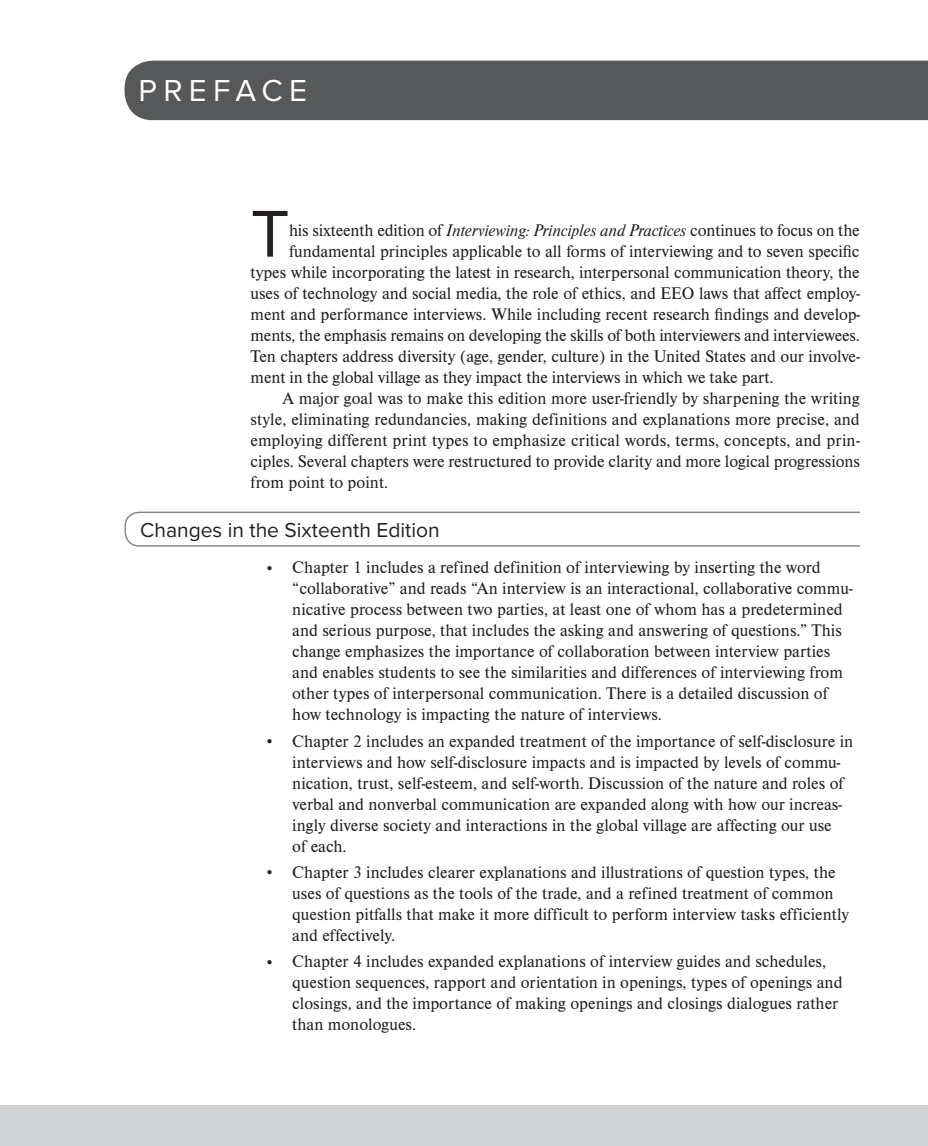
<style>
.page{position:relative;width:928px;height:1146px;background:#fff}
.page>*{position:absolute;margin:0;border:0;box-sizing:border-box;transform-origin:0 0}
.fprop_tx{font:68.6px "Proxima Nova";color:#231f20}
.fpr_tt{font:31.5px "Proxima Nova";letter-spacing:.2em;color:#fff}
.fpr_ha{font:21px "Proxima Nova";color:#231f20}
.fpr_tx{font:17.5px/21px "Nimbus Rom DOT";color:#231f20}
.fprop_tx-2{font:17.5px "Nimbus Rom DOT";letter-spacing:-.01em;color:#231f20}
.s1{font-style:italic}
</style>
<div class="page">
<div style="left:0;top:1105px;width:928px;height:41px;background:#d1d2d4"></div>
<div style="left:125px;top:61px;width:803px;height:59px;background:#57585a"></div>
<div style="left:125px;top:512px;width:766px;height:35px;border:1px solid #808285;border-radius:14px"></div>
<div style="left:860px;top:506px;width:32px;height:53px;background:#fff"></div>
<p class="fpr_tt" style="left:139px;top:67px;width:170px">PREFACE</p>
<p class="fprop_tx" style="left:251px;top:183px;width:41px">T</p>
<p class="fprop_tx-2" style="left:289px;top:220px;width:572px">his sixteenth edition of <span class="s1">Interviewing: Principles and Practices</span> continues to focus on the</p>
<p class="fprop_tx-2" style="left:289px;top:241px;width:572px">fundamental principles applicable to all forms of interviewing and to seven specific</p>
<p class="fprop_tx-2" style="left:251px;top:262px;width:610px">types while incorporating the latest in research, interpersonal communication theory, the</p>
<p class="fprop_tx-2" style="left:251px;top:283px;width:611px">uses of technology and social media, the role of ethics, and EEO laws that affect employ-</p>
<p class="fprop_tx-2" style="left:251px;top:304px;width:611px">ment and performance interviews. While including recent research findings and develop-</p>
<p class="fprop_tx-2" style="left:251px;top:325px;width:610px">ments, the emphasis remains on developing the skills of both interviewers and interviewees.</p>
<p class="fprop_tx-2" style="left:251px;top:346px;width:611px">Ten chapters address diversity (age, gender, culture) in the United States and our involve-</p>
<p class="fprop_tx-2" style="left:251px;top:367px;width:524px">ment in the global village as they impact the interviews in which we take part.</p>
<p class="fpr_tx" style="left:251px;top:388px;width:611px;text-align:justify;text-indent:32px">A major goal was to make this edition more user-friendly by sharpening the writing style, eliminating redundancies, making definitions and explanations more precise, and employing different print types to emphasize critical words, terms, concepts, and prin&shy;ciples. Several chapters were restructured to provide clarity and more logical progressions from point to point.</p>
<p class="fpr_ha" style="left:140px;top:514px;width:301px">Changes in the Sixteenth Edition</p>
<p class="fpr_tx" style="left:292px;top:557px;width:562px;text-indent:-28px">• Chapter 1 includes a refined definition of interviewing by inserting the word “collaborative” and reads “An interview is an interactional, collaborative commu&shy;nicative process between two parties, at least one of whom has a predetermined and serious purpose, that includes the asking and answering of questions.” This change emphasizes the importance of collaboration between interview parties and enables students to see the similarities and differences of interviewing from other types of interpersonal communication. There is a detailed discussion of how technology is impacting the nature of interviews.</p>
<p class="fpr_tx" style="left:292px;top:731px;width:562px;text-indent:-28px">• Chapter 2 includes an expanded treatment of the importance of self-disclosure in interviews and how self-disclosure impacts and is impacted by levels of commu&shy;nication, trust, self-esteem, and self-worth. Discussion of the nature and roles of verbal and nonverbal communication are expanded along with how our increas&shy;ingly diverse society and interactions in the global village are affecting our use<br>of each.</p>
<p class="fpr_tx" style="left:292px;top:862px;width:558px;text-indent:-28px">• Chapter 3 includes clearer explanations and illustrations of question types, the uses of questions as the tools of the trade, and a refined treatment of common question pitfalls that make it more difficult to perform interview tasks efficiently and effectively.</p>
<p class="fpr_tx" style="left:292px;top:951px;width:552px;text-indent:-28px">• Chapter 4 includes expanded explanations of interview guides and schedules, question sequences, rapport and orientation in openings, types of openings and closings, and the importance of making openings and closings dialogues rather than monologues.</p>
</div>
